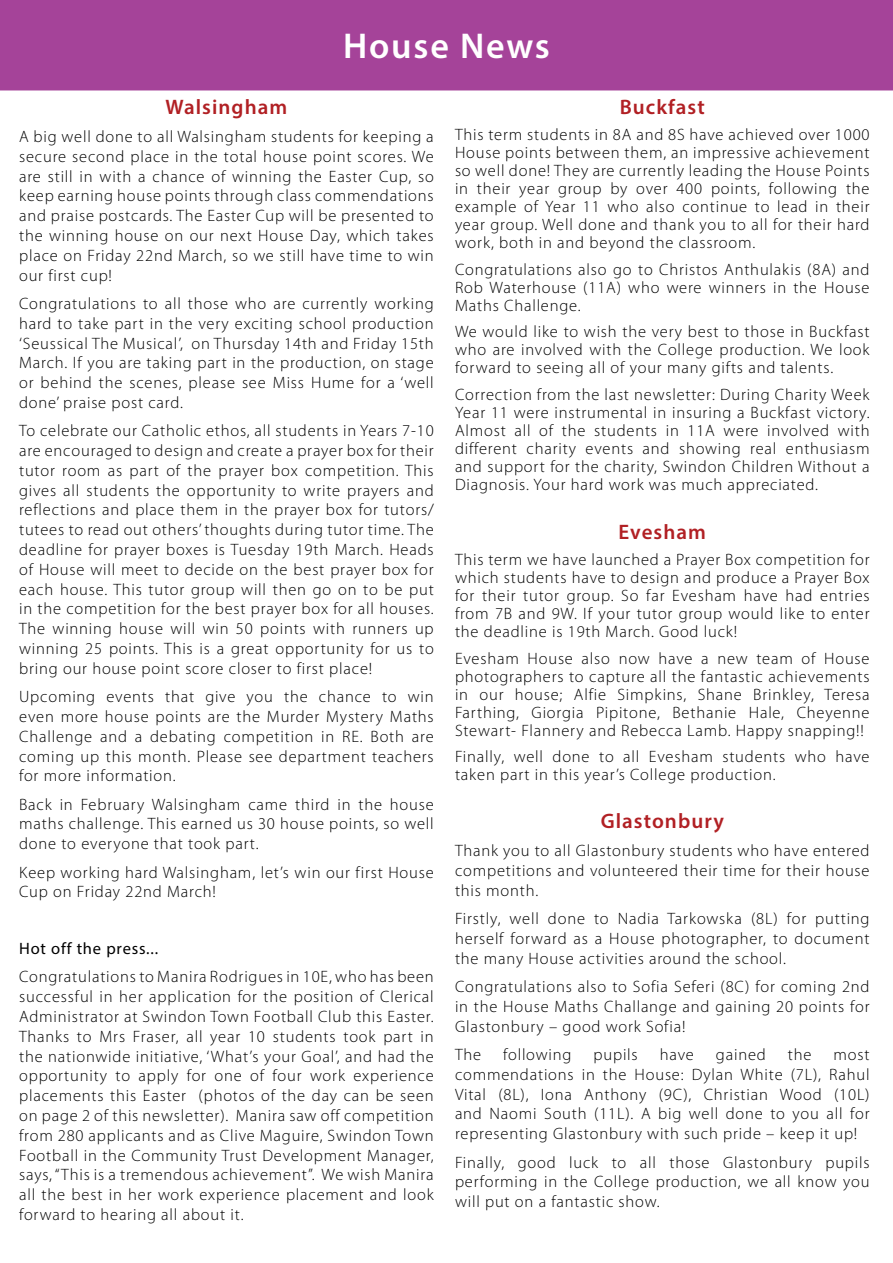
<style>
.page{position:relative;width:893px;height:1263px;background:#fff}
.page>*{position:absolute;margin:0;border:0;box-sizing:border-box;transform-origin:0 0}
.t1{font:600 36px "Myriad Pro";letter-spacing:.05em;color:#fff}
.t2{font:600 21px "Myriad Pro";letter-spacing:.05em;color:#b12024}
.t3{font:300 16.5px/19.8px "Myriad Pro";letter-spacing:.05em;color:#000;text-align:justify}
.t4{font:16.5px "Myriad Pro";letter-spacing:.05em;color:#000}
</style>
<div class="page">
<div style="left:0;top:0;width:893px;height:90px;background:#a54399"></div>
<h1 class="t1" style="left:343px;top:23px;width:208px">House News</h1>
<p class="t2" style="left:166px;top:93px;width:123px">Walsingham</p>
<p class="t3" style="left:19px;top:127px;width:416px">A big well done to all Walsingham students for keeping a secure second place in the total house point scores. We are still in with a chance of winning the Easter Cup, so keep earning house points through class commendations and praise postcards. The Easter Cup will be presented to the winning house on our next House Day, which takes place on Friday 22nd March, so we still have time to win our first cup!</p>
<p class="t3" style="left:19px;top:294px;width:416px">Congratulations to all those who are currently working hard to take part in the very exciting school production ‘Seussical The Musical’, on Thursday 14th and Friday 15th March. If you are taking part in the production, on stage or behind the scenes, please see Miss Hume for a ‘well done’ praise post card.</p>
<p class="t3" style="left:19px;top:421px;width:416px">To celebrate our Catholic ethos, all students in Years 7-10 are encouraged to design and create a prayer box for their tutor room as part of the prayer box competition. This gives all students the opportunity to write prayers and reflections and place them in the prayer box for tutors/ tutees to read out others’ thoughts during tutor time. The deadline for prayer boxes is Tuesday 19th March. Heads of House will meet to decide on the best prayer box for each house. This tutor group will then go on to be put in the competition for the best prayer box for all houses.<br>The winning house will win 50 points with runners up winning 25 points. This is a great opportunity for us to bring our house point score closer to first place!</p>
<p class="t3" style="left:19px;top:687px;width:416px">Upcoming events that give you the chance to win even more house points are the Murder Mystery Maths Challenge and a debating competition in RE. Both are coming up this month. Please see department teachers for more information.</p>
<p class="t3" style="left:19px;top:794px;width:416px">Back in February Walsingham came third in the house maths challenge. This earned us 30 house points, so well done to everyone that took part.</p>
<p class="t3" style="left:19px;top:862px;width:416px">Keep working hard Walsingham, let’s win our first House<br>Cup on Friday 22nd March!</p>
<p class="t4" style="left:19px;top:938px;width:141px">Hot off the press...</p>
<p class="t3" style="left:19px;top:967px;width:416px">Congratulations to Manira Rodrigues in 10E, who has been successful in her application for the position of Clerical Administrator at Swindon Town Football Club this Easter.<br>Thanks to Mrs Fraser, all year 10 students took part in the nationwide initiative, ‘What’s your Goal’, and had the opportunity to apply for one of four work experience placements this Easter (photos of the day can be seen on page 2 of this newsletter). Manira saw off competition from 280 applicants and as Clive Maguire, Swindon Town Football in the Community Trust Development Manager, says, “This is a tremendous achievement”. We wish Manira all the best in her work experience placement and look forward to hearing all about it.</p>
<p class="t2" style="left:620px;top:93px;width:87px">Buckfast</p>
<p class="t3" style="left:455px;top:126px;width:416px;line-height:18px">This term students in 8A and 8S have achieved over 1000<br>House points between them, an impressive achievement so well done! They are currently leading the House Points in their year group by over 400 points, following the example of Year 11 who also continue to lead in their year group. Well done and thank you to all for their hard work, both in and beyond the classroom.</p>
<p class="t3" style="left:455px;top:260px;width:416px;line-height:18px">Congratulations also go to Christos Anthulakis (8A) and Rob Waterhouse (11A) who were winners in the House Maths Challenge.</p>
<p class="t3" style="left:455px;top:323px;width:416px;line-height:18px">We would like to wish the very best to those in Buckfast who are involved with the College production. We look forward to seeing all of your many gifts and talents.</p>
<p class="t3" style="left:455px;top:385px;width:416px;line-height:18px">Correction from the last newsletter: During Charity Week Year 11 were instrumental in insuring a Buckfast victory.<br>Almost all of the students in 11A were involved with different charity events and showing real enthusiasm and support for the charity, Swindon Children Without a Diagnosis. Your hard work was much appreciated.</p>
<p class="t2" style="left:619px;top:518px;width:89px">Evesham</p>
<p class="t3" style="left:455px;top:551px;width:416px;line-height:18px">This term we have launched a Prayer Box competition for which students have to design and produce a Prayer Box for their tutor group. So far Evesham have had entries from 7B and 9W. If your tutor group would like to enter the deadline is 19th March. Good luck!</p>
<p class="t3" style="left:455px;top:650px;width:416px;line-height:18px">Evesham House also now have a new team of House photographers to capture all the fantastic achievements in our house; Alfie Simpkins, Shane Brinkley, Teresa Farthing, Giorgia Pipitone, Bethanie Hale, Cheyenne Stewart- Flannery and Rebecca Lamb. Happy snapping!!</p>
<p class="t3" style="left:455px;top:748px;width:416px;line-height:18px">Finally, well done to all Evesham students who have taken part in this year’s College production.</p>
<p class="t2" style="left:601px;top:808px;width:125px">Glastonbury</p>
<p class="t3" style="left:455px;top:841px;width:416px">Thank you to all Glastonbury students who have entered competitions and volunteered their time for their house this month.</p>
<p class="t3" style="left:455px;top:909px;width:416px">Firstly, well done to Nadia Tarkowska (8L) for putting herself forward as a House photographer, to document the many House activities around the school.</p>
<p class="t3" style="left:455px;top:977px;width:416px">Congratulations also to Sofia Seferi (8C) for coming 2nd in the House Maths Challange and gaining 20 points for Glastonbury – good work Sofia!</p>
<p class="t3" style="left:455px;top:1045px;width:28px">The</p>
<p class="t3" style="left:503px;top:1045px;width:70px">following</p>
<p class="t3" style="left:594px;top:1045px;width:46px">pupils</p>
<p class="t3" style="left:660px;top:1045px;width:36px">have</p>
<p class="t3" style="left:716px;top:1045px;width:51px">gained</p>
<p class="t3" style="left:788px;top:1045px;width:25px">the</p>
<p class="t3" style="left:455px;top:1045px;width:416px;text-indent:379px">most commendations in the House: Dylan White (7L), Rahul Vital (8L), Iona Anthony (9C), Christian Wood (10L) and Naomi South (11L). A big well done to you all for representing Glastonbury with such pride – keep it up!</p>
<p class="t3" style="left:455px;top:1152px;width:416px">Finally, good luck to all those Glastonbury pupils performing in the College production, we all know you will put on a fantastic show.</p>
</div>
